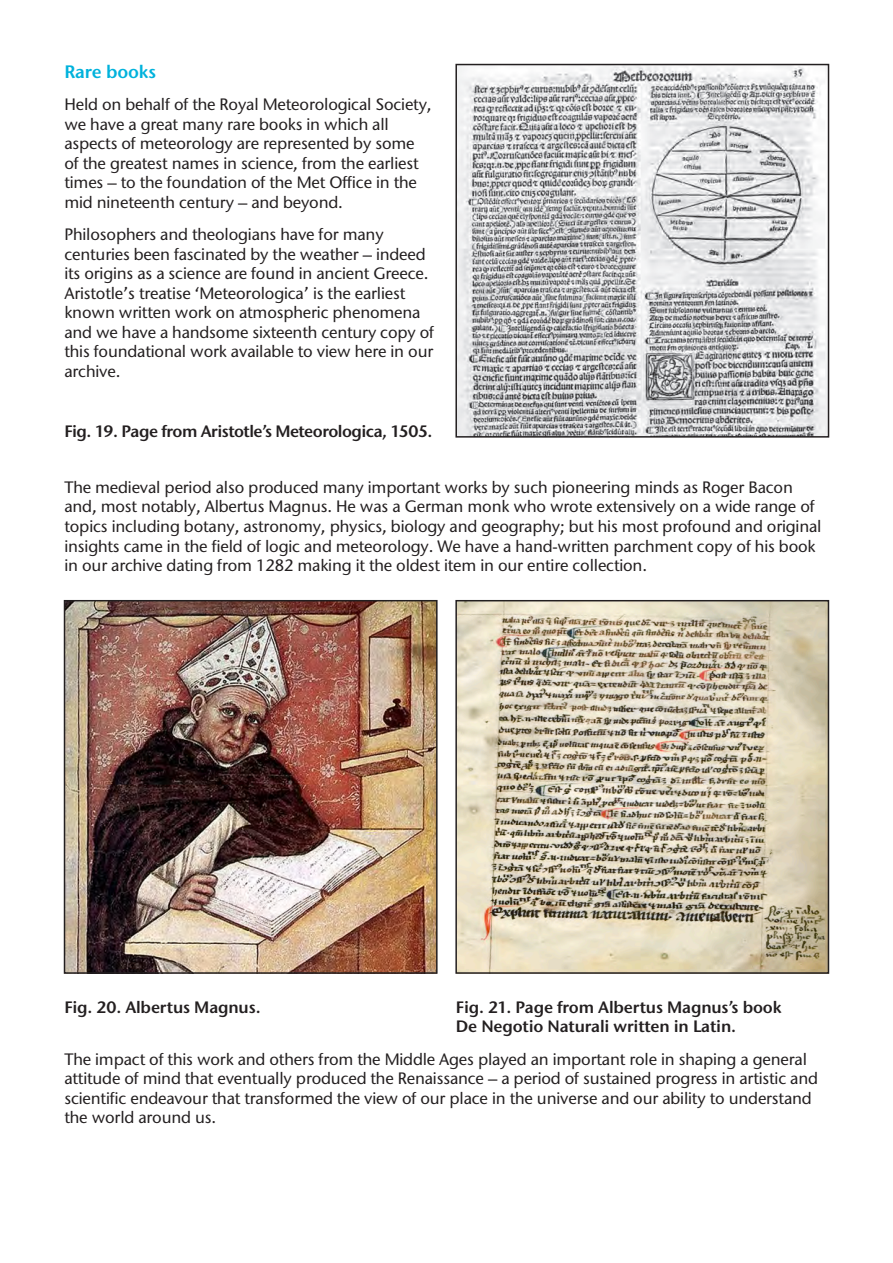
<style>
.page{position:relative;width:893px;height:1263px;background:#fff}
.page>*{position:absolute;margin:0;border:0;box-sizing:border-box;transform-origin:0 0}
.t1{font:18px "Stone Sans ITC Semi";letter-spacing:-.01em;color:#00b2dc}
.t2{font:500 16.5px/19.5px "Stone Sans ITC";letter-spacing:-.01em;color:#231f20}
.t3{font:16.5px/19.5px "Stone Sans ITC Semi";letter-spacing:-.01em;color:#231f20}
.t4{font:16.5px "Stone Sans ITC Semi";letter-spacing:-.03em;color:#231f20}
</style>
<div class="page">
<img style="left:67px;top:603px;width:368px;height:368px">
<div style="left:64px;top:600px;width:374px;height:374px;border:2px solid #231f20"></div>
<img style="left:458px;top:603px;width:368px;height:368px">
<div style="left:455px;top:600px;width:374px;height:374px;border:2px solid #231f20"></div>
<img style="left:458px;top:67px;width:368px;height:368px">
<div style="left:455px;top:64px;width:374px;height:374px;border:2px solid #231f20"></div>
<p class="t1" style="left:64px;top:61px;width:93px">Rare books</p>
<p class="t2" style="left:64px;top:95px;width:369px">Held on behalf of the Royal Meteorological Society, we have a great many rare books in which all aspects of meteorology are represented by some of the greatest names in science, from the earliest times – to the foundation of the Met Office in the mid nineteenth century – and beyond.</p>
<p class="t2" style="left:64px;top:225px;width:371px">Philosophers and theologians have for many centuries been fascinated by the weather – indeed its origins as a science are found in ancient Greece.<br>Aristotle’s treatise ‘Meteorologica’ is the earliest known written work on atmospheric phenomena and we have a handsome sixteenth century copy of this foundational work available to view here in our archive.</p>
<p class="t4" style="left:64px;top:421px;width:370px">Fig. 19. Page from Aristotle’s Meteorologica, 1505.</p>
<p class="t2" style="left:64px;top:477px;width:759px">The medieval period also produced many important works by such pioneering minds as Roger Bacon and, most notably, Albertus Magnus. He was a German monk who wrote extensively on a wide range of topics including botany, astronomy, physics, biology and geography; but his most profound and original insights came in the field of logic and meteorology. We have a hand-written parchment copy of his book in our archive dating from 1282 making it the oldest item in our entire collection.</p>
<p class="t3" style="left:64px;top:997px;width:198px">Fig. 20. Albertus Magnus.</p>
<p class="t3" style="left:456px;top:997px;width:327px">Fig. 21. Page from Albertus Magnus’s book<br>De Negotio Naturali written in Latin.</p>
<p class="t2" style="left:64px;top:1049px;width:755px">The impact of this work and others from the Middle Ages played an important role in shaping a general attitude of mind that eventually produced the Renaissance – a period of sustained progress in artistic and scientific endeavour that transformed the view of our place in the universe and our ability to understand the world around us.</p>
</div>
